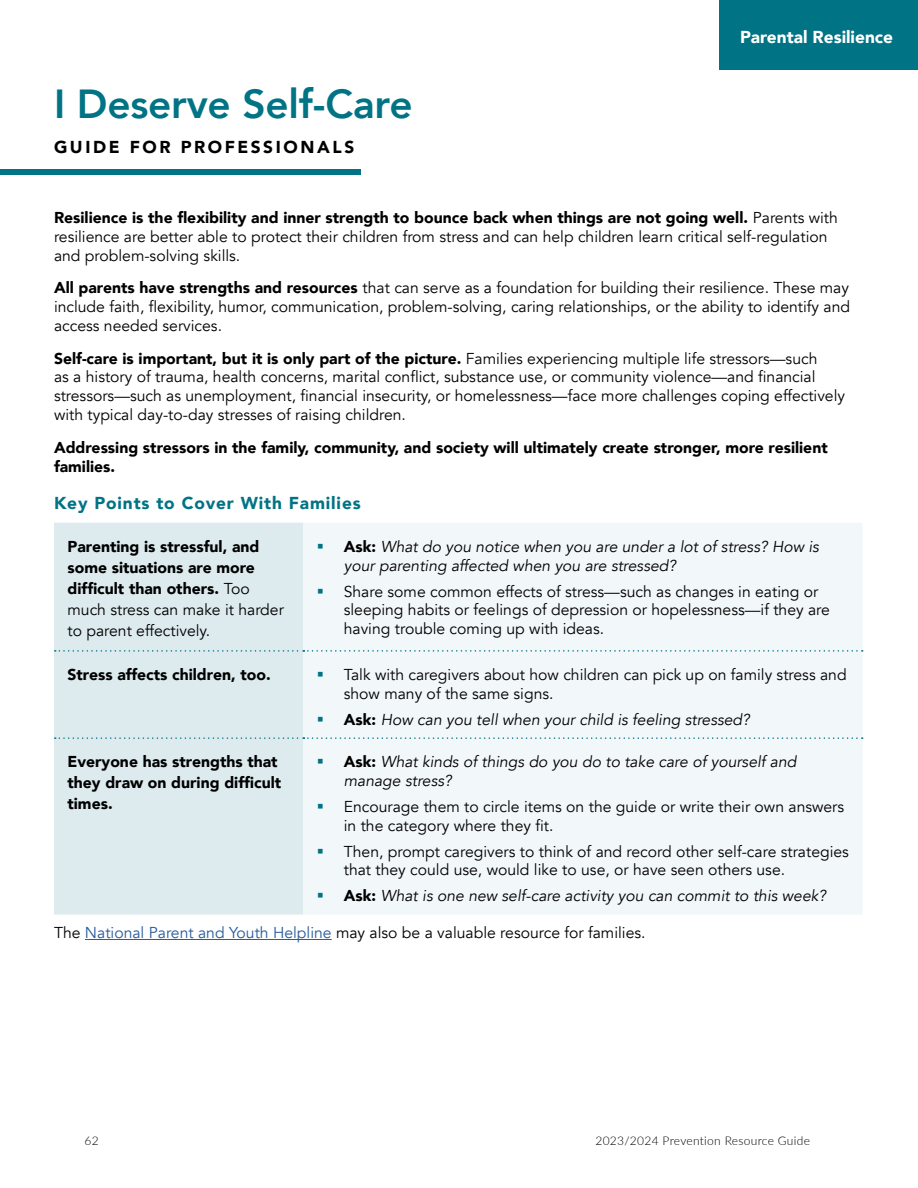
<style>
.page{position:relative;width:918px;height:1188px;background:#fff}
.page>*{position:absolute;margin:0;border:0;box-sizing:border-box;transform-origin:0 0}
.t1{font:800 40.5px "Avenir";letter-spacing:-.005em;color:#007385}
.t2{font:900 17.25px "Avenir";letter-spacing:.05em;color:#007385}
.t3{font:900 17.25px "Avenir";letter-spacing:.15em;color:#000}
.t4{font:900 17.25px "Avenir";color:#fff}
.t5{font:15.75px/18.9px "Avenir";color:#000}
.t6{font:900 15.75px/21px "Avenir";color:#000}
.t7{font:italic 15.75px/18.9px "Avenir";color:#000}
.t8{font:300 12px "Lato";letter-spacing:.025em;color:#000}
.s1{font-weight:900}
.s2{font-weight:400}
.s3{color:#007385}
.s4{font-weight:900;font-style:normal}
.s5{color:#275b9b}
</style>
<div class="page">
<div style="left:719px;top:0;width:199px;height:70px;background:#007385"></div>
<hr style="left:85px;top:939px;width:247px;height:1px;background:#275b9b">
<div style="left:54px;top:523px;width:249px;height:392px;background:#ddebef"></div>
<div style="left:303px;top:523px;width:559px;height:391px;background:#f2f7f9"></div>
<svg style="left:55px;top:650px;width:808px;height:2px"></svg>
<svg style="left:55px;top:737px;width:808px;height:2px"></svg>
<div style="left:0;top:169px;width:361px;height:6px;background:#007385"></div>
<h1 class="t1" style="left:54px;top:72px;width:360px">I Deserve Self-Care</h1>
<h2 class="t3" style="left:54px;top:132px;width:302px">GUIDE FOR PROFESSIONALS</h2>
<p class="t4" style="left:740px;top:23px;width:155px">Parental Resilience</p>
<p class="t5" style="left:54px;top:209px;width:785px"><span class="s1">Resilience is the flexibility and inner strength to bounce back when things are not going well.</span> Parents with resilience are better able to protect their children from stress and can help children learn critical self-regulation and problem-solving skills.</p>
<p class="t5" style="left:54px;top:279px;width:798px;text-align:justify"><span class="s1">All parents have strengths and resources</span> that can serve as a foundation for building their resilience. These may include faith, flexibility, humor, communication, problem-solving, caring relationships, or the ability to identify and access needed services.</p>
<p class="t5" style="left:54px;top:349px;width:793px"><span class="s1">Self-care is important, but it is only part of the picture.</span> Families experiencing multiple life stressors—such<br>as a history of trauma, health concerns, marital conflict, substance use, or community violence—and financial stressors—such as unemployment, financial insecurity, or homelessness—face more challenges coping effectively with typical day-to-day stresses of raising children.</p>
<p class="t6" style="left:54px;top:437px;width:775px;line-height:18.9px">Addressing stressors in the family, community, and society will ultimately create stronger, more resilient families.</p>
<h3 class="t2" style="left:54px;top:488px;width:308px">Key Points to Cover With Families</h3>
<p class="t6" style="left:68px;top:536px;width:218px">Parenting is stressful, and some situations are more difficult than others. <span class="s2">Too much stress can make it harder to parent effectively.</span></p>
<p class="t7" style="left:344px;top:537px;width:477px;text-indent:-27px"><span class="s3">■</span> <span class="s4">Ask:</span> What do you notice when you are under a lot of stress? How is your parenting affected when you are stressed?</p>
<p class="t5" style="left:344px;top:582px;width:488px;text-indent:-27px"><span class="s3">■</span> Share some common effects of stress—such as changes in eating or sleeping habits or feelings of depression or hopelessness—if they are having trouble coming up with ideas.</p>
<p class="t6" style="left:67px;top:664px;width:205px">Stress affects children, too.</p>
<p class="t5" style="left:344px;top:666px;width:504px;text-indent:-27px"><span class="s3">■</span> Talk with caregivers about how children can pick up on family stress and show many of the same signs.</p>
<p class="t7" style="left:317px;top:710px;width:435px"><span class="s3">■</span> <span class="s4">Ask:</span> How can you tell when your child is feeling stressed?</p>
<p class="t6" style="left:67px;top:751px;width:215px">Everyone has strengths that they draw on during difficult times.</p>
<p class="t7" style="left:344px;top:753px;width:454px;text-indent:-27px"><span class="s3">■</span> <span class="s4">Ask:</span> What kinds of things do you do to take care of yourself and manage stress?</p>
<p class="t5" style="left:344px;top:797px;width:502px;text-indent:-27px"><span class="s3">■</span> Encourage them to circle items on the guide or write their own answers in the category where they fit.</p>
<p class="t5" style="left:344px;top:842px;width:507px;text-indent:-27px"><span class="s3">■</span> Then, prompt caregivers to think of and record other self-care strategies that they could use, would like to use, or have seen others use.</p>
<p class="t7" style="left:317px;top:887px;width:511px"><span class="s3">■</span> <span class="s4">Ask:</span> What is one new self-care activity you can commit to this week?</p>
<p class="t5" style="left:54px;top:924px;width:593px">The <span class="s5">National Parent and Youth Helpline</span> may also be a valuable resource for families.</p>
<p class="t8" style="left:85px;top:1133px;width:16px">62</p>
<p class="t8" style="left:595px;top:1133px;width:216px">2023/2024 Prevention Resource Guide</p>
</div>
